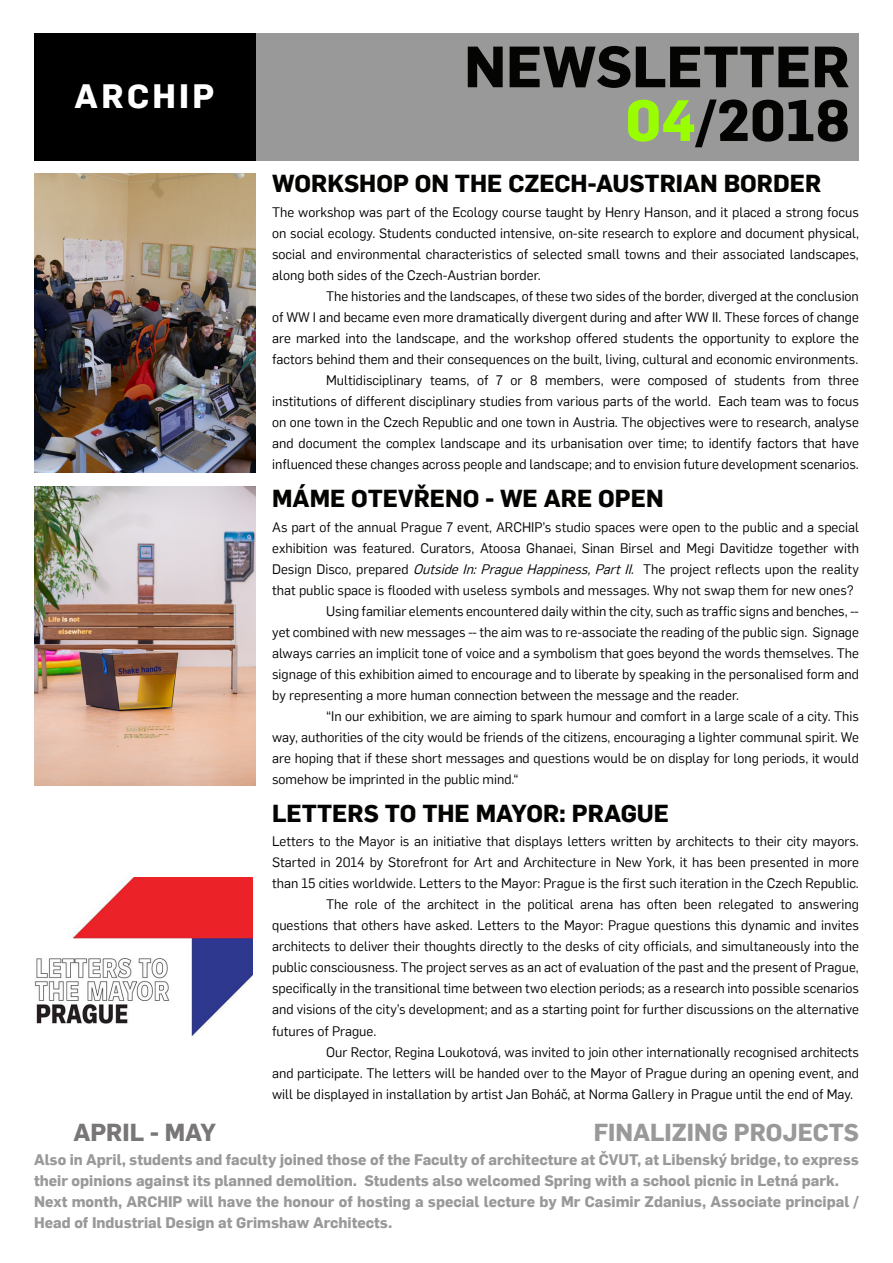
<style>
.page{position:relative;width:893px;height:1263px;background:#fff}
.page>*{position:absolute;margin:0;border:0;box-sizing:border-box;transform-origin:0 0}
.t1{font:700 57px/53.7px "Flama Archip";color:#040503;text-align:right}
.t2{font:700 33px "Flama Archip";letter-spacing:.1em;color:#fff}
.t3{font:700 24px "Flama Archip";color:#040503}
.t4{font:700 24px "Flama Archip";color:#999}
.t5{font:700 24px "Flama Archip";color:#787677}
.t6{font:700 15px/21px "Flama Archip";color:#999}
.t7{font:13.5px "Flama Archip";color:#040503}
.t8{font:13.5px "Flama Archip";color:#000}
.s1{color:#99fe00}
.s2{font-style:italic}
</style>
<div class="page">
<div style="left:34px;top:33px;width:825px;height:128px;background:#999"></div>
<div style="left:34px;top:33px;width:221px;height:128px;background:#000"></div>
<img style="left:34px;top:877px;width:219px;height:162px">
<img style="left:34px;top:173px;width:221px;height:299px">
<img style="left:35px;top:486px;width:221px;height:299px">
<h2 class="t2" style="left:75px;top:76px;width:141px">ARCHIP</h2>
<h1 class="t1" style="left:464px;top:38px;width:387px">NEWSLETTER<br><span class="s1">04</span>/2018</h1>
<h3 class="t3" style="left:272px;top:169px;width:551px">WORKSHOP ON THE CZECH-AUSTRIAN BORDER</h3>
<p class="t8" style="left:272px;top:204px;width:588px">The workshop was part of the Ecology course taught by Henry Hanson, and it placed a strong focus</p>
<p class="t8" style="left:272px;top:225px;width:588px">on social ecology. Students conducted intensive, on-site research to explore and document physical,</p>
<p class="t8" style="left:272px;top:246px;width:588px">social and environmental characteristics of selected small towns and their associated landscapes,</p>
<p class="t8" style="left:272px;top:267px;width:270px">along both sides of the Czech-Austrian border.</p>
<p class="t8" style="left:326px;top:288px;width:534px">The histories and the landscapes, of these two sides of the border, diverged at the conclusion</p>
<p class="t8" style="left:272px;top:309px;width:588px">of WW I and became even more dramatically divergent during and after WW II. These forces of change</p>
<p class="t8" style="left:272px;top:330px;width:588px">are marked into the landscape, and the workshop offered students the opportunity to explore the</p>
<p class="t8" style="left:272px;top:351px;width:588px">factors behind them and their consequences on the built, living, cultural and economic environments.</p>
<p class="t8" style="left:326px;top:372px;width:534px">Multidisciplinary teams, of 7 or 8 members, were composed of students from three</p>
<p class="t8" style="left:272px;top:393px;width:588px">institutions of different disciplinary studies from various parts of the world. Each team was to focus</p>
<p class="t8" style="left:272px;top:414px;width:588px">on one town in the Czech Republic and one town in Austria. The objectives were to research, analyse</p>
<p class="t8" style="left:272px;top:435px;width:588px">and document the complex landscape and its urbanisation over time; to identify factors that have</p>
<p class="t8" style="left:272px;top:456px;width:588px">influenced these changes across people and landscape; and to envision future development scenarios.</p>
<h3 class="t3" style="left:272px;top:484px;width:393px">MÁME OTEVŘENO - WE ARE OPEN</h3>
<p class="t7" style="left:272px;top:519px;width:588px">As part of the annual Prague 7 event, ARCHIP’s studio spaces were open to the public and a special</p>
<p class="t7" style="left:272px;top:540px;width:588px">exhibition was featured. Curators, Atoosa Ghanaei, Sinan Birsel and Megi Davitidze together with</p>
<p class="t7" style="left:272px;top:561px;width:588px">Design Disco, prepared <span class="s2">OutsideIn:PragueHappiness,PartII.</span> The project reflects upon the reality</p>
<p class="t7" style="left:272px;top:582px;width:583px">that public space is flooded with useless symbols and messages. Why not swap them for new ones?</p>
<p class="t7" style="left:326px;top:603px;width:534px">Using familiar elements encountered daily within the city, such as traffic signs and benches, --</p>
<p class="t7" style="left:272px;top:624px;width:588px">yet combined with new messages -- the aim was to re-associate the reading of the public sign. Signage</p>
<p class="t7" style="left:272px;top:645px;width:588px">always carries an implicit tone of voice and a symbolism that goes beyond the words themselves. The</p>
<p class="t7" style="left:272px;top:666px;width:588px">signage of this exhibition aimed to encourage and to liberate by speaking in the personalised form and</p>
<p class="t7" style="left:272px;top:687px;width:468px">by representing a more human connection between the message and the reader.</p>
<p class="t7" style="left:326px;top:708px;width:534px">“In our exhibition, we are aiming to spark humour and comfort in a large scale of a city. This</p>
<p class="t7" style="left:272px;top:729px;width:588px">way, authorities of the city would be friends of the citizens, encouraging a lighter communal spirit. We</p>
<p class="t7" style="left:272px;top:750px;width:588px">are hoping that if these short messages and questions would be on display for long periods, it would</p>
<p class="t7" style="left:272px;top:771px;width:248px">somehow be imprinted in the public mind.“</p>
<h3 class="t3" style="left:272px;top:798px;width:399px">LETTERS TO THE MAYOR: PRAGUE</h3>
<p class="t7" style="left:272px;top:834px;width:588px">Letters to the Mayor is an initiative that displays letters written by architects to their city mayors.</p>
<p class="t7" style="left:272px;top:855px;width:588px">Started in 2014 by Storefront for Art and Architecture in New York, it has been presented in more</p>
<p class="t7" style="left:272px;top:876px;width:588px">than 15 cities worldwide. Letters to the Mayor: Prague is the first such iteration in the Czech Republic.</p>
<p class="t7" style="left:326px;top:897px;width:534px">The role of the architect in the political arena has often been relegated to answering</p>
<p class="t7" style="left:272px;top:918px;width:588px">questions that others have asked. Letters to the Mayor: Prague questions this dynamic and invites</p>
<p class="t7" style="left:272px;top:939px;width:588px">architects to deliver their thoughts directly to the desks of city officials, and simultaneously into the</p>
<p class="t7" style="left:272px;top:960px;width:588px">public consciousness. The project serves as an act of evaluation of the past and the present of Prague,</p>
<p class="t7" style="left:272px;top:981px;width:588px">specifically in the transitional time between two election periods; as a research into possible scenarios</p>
<p class="t7" style="left:272px;top:1002px;width:588px">and visions of the city’s development; and as a starting point for further discussions on the alternative</p>
<p class="t7" style="left:272px;top:1023px;width:106px">futures of Prague.</p>
<p class="t7" style="left:326px;top:1044px;width:534px">Our Rector, Regina Loukotová, was invited to join other internationally recognised architects</p>
<p class="t7" style="left:272px;top:1065px;width:588px">and participate. The letters will be handed over to the Mayor of Prague during an opening event, and</p>
<p class="t7" style="left:272px;top:1086px;width:583px">will be displayed in installation by artist Jan Boháč, at Norma Gallery in Prague until the end of May.</p>
<h3 class="t5" style="left:73px;top:1117px;width:144px">APRIL - MAY</h3>
<h3 class="t4" style="left:594px;top:1117px;width:267px">FINALIZING PROJECTS</h3>
<p class="t6" style="left:34px;top:1148px;width:826px">Also in April, students and faculty joined those of the Faculty of architecture at ČVUT, at Libenský bridge, to express their opinions against its planned demolition. Students also welcomed Spring with a school picnic in Letná park.<br>Next month, ARCHIP will have the honour of hosting a special lecture by Mr Casimir Zdanius, Associate principal / Head of Industrial Design at Grimshaw Architects.</p>
</div>
